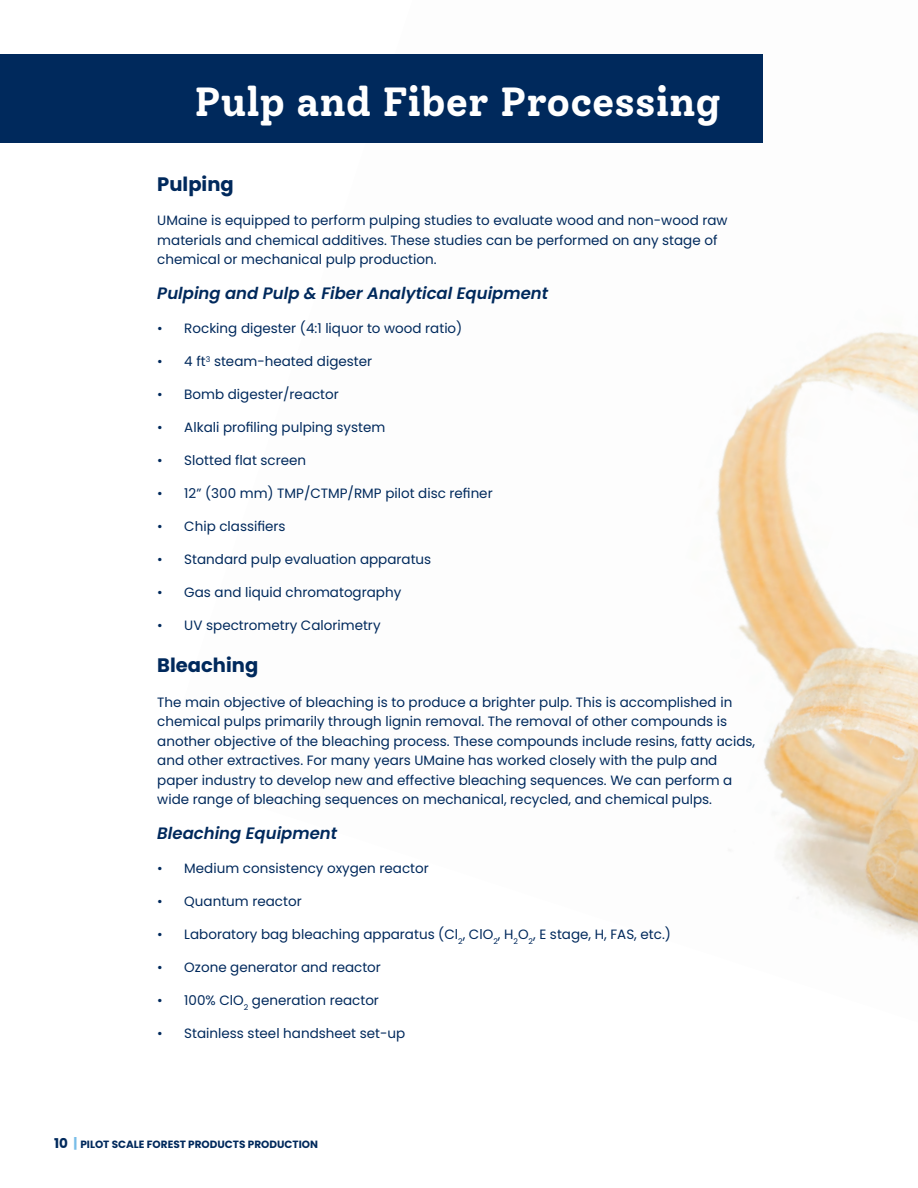
<style>
.page{position:relative;width:918px;height:1188px;background:#fff}
.page>*{position:absolute;margin:0;border:0;box-sizing:border-box;transform-origin:0 0}
.Header_Inside{font:700 40.5px "Solway";color:#fff}
.Content1{font:700 19.5px "Poppins";color:#00295c}
.Body{font:italic 600 16.5px "Poppins";color:#00295c}
.Body-2{font:13.5px/19.5px "Poppins";color:#00295c}
.t1{font:700 10.5px "Poppins";color:#00295c}
.s1{font-size:13.5px}
.s2{font-size:13.5px;color:#78bde8}
</style>
<div class="page">
<img style="left:272px;top:332px;width:646px;height:608px">
<div style="left:0;top:54px;width:763px;height:89px;background:#00295c"></div>
<p class="Header_Inside" style="left:194px;top:77px;width:528px">Pulp and Fiber Processing</p>
<p class="Content1" style="left:157px;top:172px;width:78px">Pulping</p>
<p class="Body-2" style="left:157px;top:211px;width:572px">UMaine is equipped to perform pulping studies to evaluate wood and non-wood raw materials and chemical additives. These studies can be performed on any stage of chemical or mechanical pulp production.</p>
<p class="Body" style="left:157px;top:283px;width:392px">Pulping and Pulp &amp; Fiber Analytical Equipment</p>
<p class="Body-2" style="left:157px;top:319px;width:307px">• Rocking digester (4:1 liquor to wood ratio)</p>
<p class="Body-2" style="left:157px;top:352px;width:216px">• 4 ft<sup>3</sup> steam-heated digester</p>
<p class="Body-2" style="left:157px;top:385px;width:183px">• Bomb digester/reactor</p>
<p class="Body-2" style="left:157px;top:418px;width:230px">• Alkali profiling pulping system</p>
<p class="Body-2" style="left:157px;top:451px;width:150px">• Slotted flat screen</p>
<p class="Body-2" style="left:157px;top:484px;width:337px">• 12” (300 mm) TMP/CTMP/RMP pilot disc refiner</p>
<p class="Body-2" style="left:157px;top:517px;width:130px">• Chip classifiers</p>
<p class="Body-2" style="left:157px;top:550px;width:275px">• Standard pulp evaluation apparatus</p>
<p class="Body-2" style="left:157px;top:583px;width:245px">• Gas and liquid chromatography</p>
<p class="Body-2" style="left:157px;top:616px;width:225px">• UV spectrometry Calorimetry</p>
<p class="Content1" style="left:157px;top:654px;width:102px">Bleaching</p>
<p class="Body-2" style="left:157px;top:692px;width:599px">The main objective of bleaching is to produce a brighter pulp. This is accomplished in chemical pulps primarily through lignin removal. The removal of other compounds is another objective of the bleaching process. These compounds include resins, fatty acids, and other extractives. For many years UMaine has worked closely with the pulp and paper industry to develop new and effective bleaching sequences. We can perform a wide range of bleaching sequences on mechanical, recycled, and chemical pulps.</p>
<p class="Body" style="left:157px;top:823px;width:181px">Bleaching Equipment</p>
<p class="Body-2" style="left:157px;top:859px;width:273px">• Medium consistency oxygen reactor</p>
<p class="Body-2" style="left:157px;top:892px;width:146px">• Quantum reactor</p>
<p class="Body-2" style="left:157px;top:925px;width:515px">• Laboratory bag bleaching apparatus (Cl<sub>2</sub>, ClO<sub>2</sub>, H<sub>2</sub>O<sub>2</sub>, E stage, H, FAS, etc.)</p>
<p class="Body-2" style="left:157px;top:958px;width:225px">• Ozone generator and reactor</p>
<p class="Body-2" style="left:157px;top:991px;width:223px">• 100% ClO<sub>2</sub> generation reactor</p>
<p class="Body-2" style="left:157px;top:1024px;width:249px">• Stainless steel handsheet set-up</p>
<p class="t1" style="left:54px;top:1138px;width:265px"><span class="s1">10</span> <span class="s2">|</span> PILOT SCALE FOREST PRODUCTS PRODUCTION</p>
</div>
